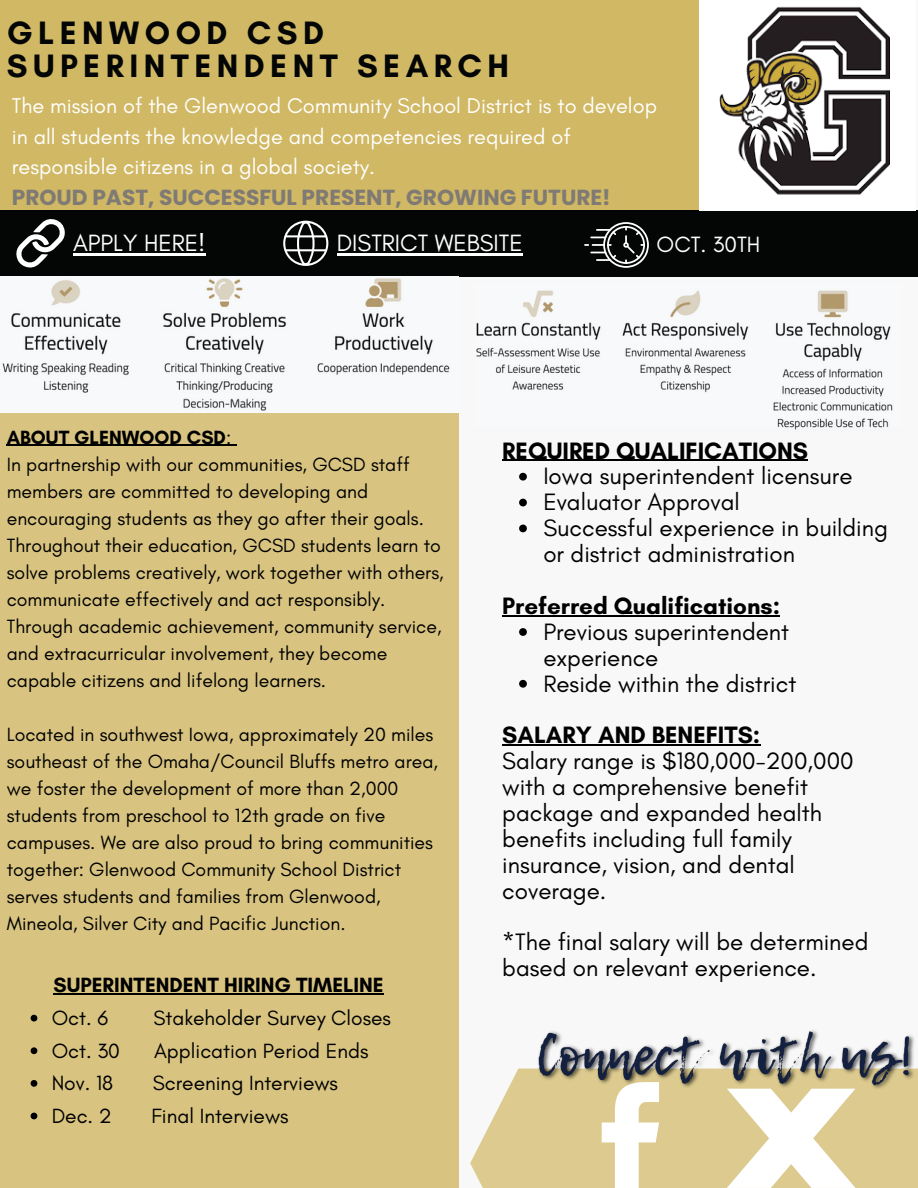
<style>
.page{position:relative;width:918px;height:1188px;background:#f8f8f8}
.page>*{position:absolute;margin:0;border:0;box-sizing:border-box;transform-origin:0 0}
.t1{font:700 33px/32.7px "Glacial Indifference";letter-spacing:.165em;color:#040606}
.t2{font:24.15px/26px "Glacial Indifference";color:#000}
.t3{font:700 24.15px "Glacial Indifference";color:#000}
.t4{font:24px "Glacial Indifference";color:#fff}
.t5{font:22.5px "Glacial Indifference";color:#fff}
.t6{font:21.75px/30.3px "Glacial Indifference";color:#fff}
.t7{font:21px "Glacial Indifference";color:#000}
.t8{font:700 21px "Glacial Indifference";color:#000}
.t9{font:19.5px/27px "Glacial Indifference";color:#000}
.s1{font-family:"Poppins";font-weight:700;color:#7f7a74}
.s2{font-weight:700}
</style>
<div class="page">
<div style="left:0;top:0;width:726px;height:222px;background:#d0b864"></div>
<div style="left:0;top:277px;width:459px;height:911px;background:#d8c480"></div>
<div style="left:0;top:210px;width:918px;height:67px;background:#040606"></div>
<svg style="left:16px;top:219px;width:49px;height:49px"></svg>
<hr style="left:73px;top:253px;width:132px;height:2px;background:#fff">
<svg style="left:283px;top:221px;width:45px;height:45px"></svg>
<hr style="left:337px;top:253px;width:186px;height:2px;background:#fff">
<svg style="left:584px;top:222px;width:65px;height:46px"></svg>
<img style="left:700px;top:0;width:190px;height:210px">
<svg style="left:470px;top:1069px;width:448px;height:119px;background:#dece99"></svg>
<img style="left:0;top:277px;width:459px;height:136px">
<img style="left:476px;top:290px;width:417px;height:140px">
<svg style="left:602px;top:1097px;width:57px;height:91px"></svg>
<svg style="left:727px;top:1097px;width:128px;height:91px"></svg>
<hr style="left:502px;top:460px;width:306px;height:1px;background:#000">
<svg style="left:519px;top:473px;width:8px;height:8px"></svg>
<svg style="left:519px;top:499px;width:8px;height:7px"></svg>
<svg style="left:519px;top:525px;width:8px;height:7px"></svg>
<hr style="left:502px;top:615px;width:278px;height:1px;background:#000">
<svg style="left:519px;top:628px;width:8px;height:8px"></svg>
<svg style="left:519px;top:680px;width:8px;height:8px"></svg>
<hr style="left:502px;top:745px;width:258px;height:1px;background:#000">
<hr style="left:54px;top:993px;width:330px;height:2px;background:#000">
<svg style="left:31px;top:1015px;width:6px;height:7px"></svg>
<svg style="left:31px;top:1047px;width:6px;height:7px"></svg>
<svg style="left:31px;top:1080px;width:6px;height:7px"></svg>
<svg style="left:31px;top:1113px;width:6px;height:6px"></svg>
<hr style="left:7px;top:445px;width:219px;height:1px;background:#000">
<img style="left:532px;top:1030px;width:386px;height:67px">
<h4 class="t1" style="left:7px;top:16px;width:504px">GLENWOOD CSD<br>SUPERINTENDENT SEARCH</h4>
<p class="t6" style="left:12px;top:91px;width:647px">The mission of the Glenwood Community School District is to develop in all students the knowledge and competencies required of responsible citizens in a global society.<br><span class="s1">PROUD PAST, SUCCESSFUL PRESENT, GROWING FUTURE!</span></p>
<h2 class="t4" style="left:73px;top:228px;width:134px">APPLY HERE!</h2>
<h6 class="t4" style="left:337px;top:228px;width:187px">DISTRICT WEBSITE</h6>
<p class="t5" style="left:657px;top:231px;width:105px">OCT. 30TH</p>
<p class="t9" style="left:7px;top:423px;width:438px"><span class="s2">ABOUT GLENWOOD CSD</span>:<br>In partnership with our communities, GCSD staff members are committed to developing and encouraging students as they go after their goals.<br>Throughout their education, GCSD students learn to solve problems creatively, work together with others, communicate effectively and act responsibly.<br>Through academic achievement, community service, and extracurricular involvement, they become capable citizens and lifelong learners.</p>
<p class="t9" style="left:7px;top:720px;width:433px">Located in southwest Iowa, approximately 20 miles southeast of the Omaha/Council Bluffs metro area, we foster the development of more than 2,000 students from preschool to 12th grade on five campuses. We are also proud to bring communities together: Glenwood Community School District serves students and families from Glenwood, Mineola, Silver City and Pacific Junction.</p>
<h4 class="t8" style="left:54px;top:972px;width:332px">SUPERINTENDENT HIRING TIMELINE</h4>
<p class="t7" style="left:52px;top:1005px;width:58px">Oct. 6</p>
<p class="t7" style="left:153px;top:1005px;width:239px">Stakeholder Survey Closes</p>
<p class="t7" style="left:52px;top:1038px;width:70px">Oct. 30</p>
<p class="t7" style="left:154px;top:1038px;width:216px">Application Period Ends</p>
<p class="t7" style="left:52px;top:1070px;width:63px">Nov. 18</p>
<p class="t7" style="left:153px;top:1070px;width:187px">Screening Interviews</p>
<p class="t7" style="left:52px;top:1103px;width:62px">Dec. 2</p>
<p class="t7" style="left:152px;top:1103px;width:139px">Final Interviews</p>
<p class="t3" style="left:502px;top:436px;width:307px">REQUIRED QUALIFICATIONS</p>
<p class="t2" style="left:543px;top:463px;width:346px">Iowa superintendent licensure<br>Evaluator Approval<br>Successful experience in building or district administration</p>
<p class="t3" style="left:502px;top:591px;width:279px">Preferred Qualifications:</p>
<p class="t2" style="left:543px;top:618px;width:255px">Previous superintendent experience<br>Reside within the district</p>
<p class="t3" style="left:502px;top:720px;width:260px">SALARY AND BENEFITS:</p>
<p class="t2" style="left:502px;top:748px;width:353px">Salary range is $180,000-200,000 with a comprehensive benefit package and expanded health benefits including full family insurance, vision, and dental coverage.</p>
<p class="t2" style="left:502px;top:929px;width:368px">*The final salary will be determined based on relevant experience.</p>
</div>
